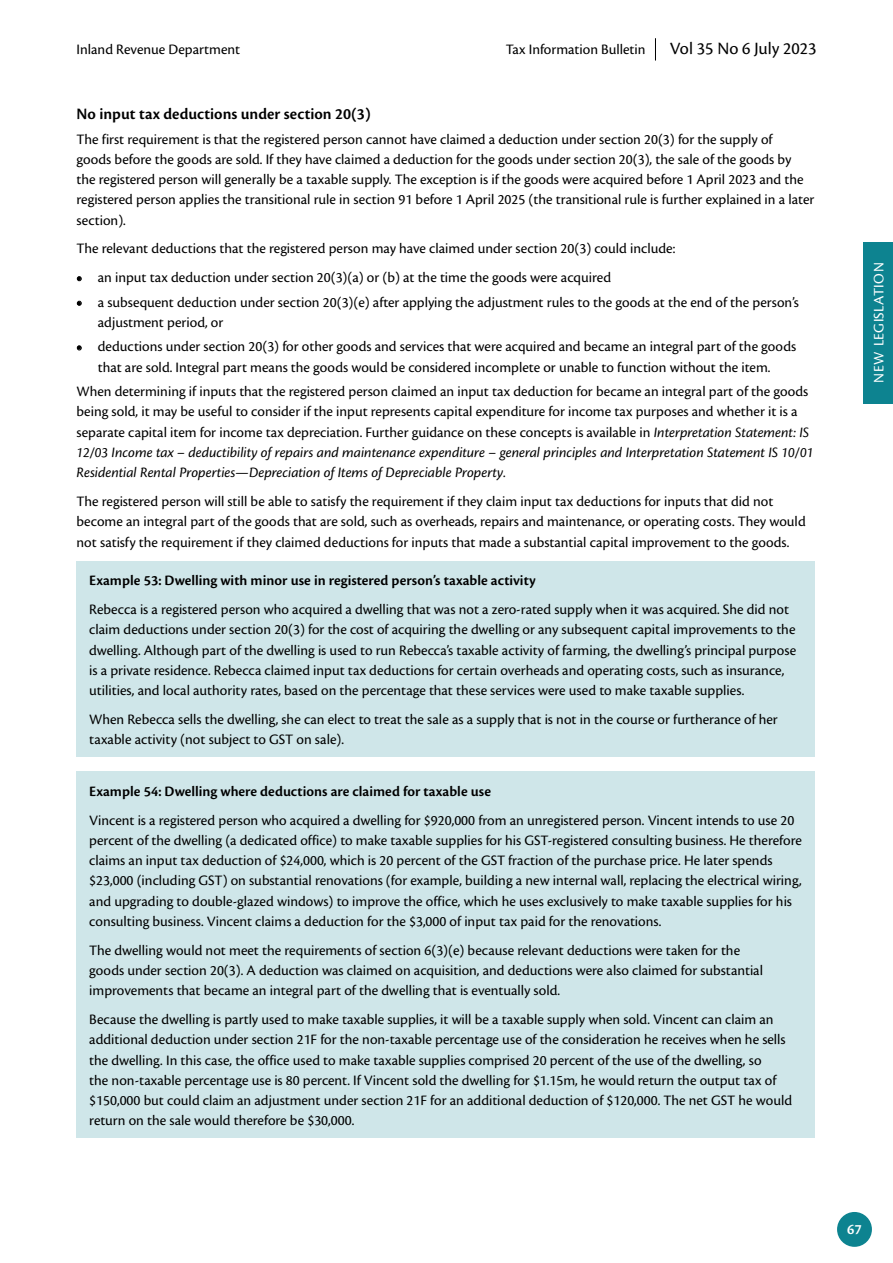
<style>
.page{position:relative;width:893px;height:1263px;background:#fff}
.page>*{position:absolute;margin:0;border:0;box-sizing:border-box;transform-origin:0 0}
.t1{font:18px "Cronos Pro";color:#000}
.t2{font:600 16.5px "Cronos Pro";color:#000}
.t3{font:15px/20.2px "Cronos Pro";color:#000}
.t4{font:600 15px "Cronos Pro";color:#000}
.t5{font:15px "Cronos Pro";letter-spacing:.025em;color:#fff}
.t6{font:600 15px "Cronos Pro";color:#fff}
.s1{font-weight:700}
.s2{font-style:italic}
</style>
<div class="page">
<div style="left:863px;top:242px;width:30px;height:162px;background:#0d8390"></div>
<div style="left:77px;top:561px;width:738px;height:196px;background:#cfe6e9"></div>
<div style="left:77px;top:771px;width:738px;height:367px;background:#cfe6e9"></div>
<svg style="left:655px;top:38px;width:1px;height:23px"></svg>
<div style="left:837px;top:1212px;width:35px;height:35px;background:#0d8390;border-radius:50%"></div>
<p class="t3" style="left:77px;top:39px;width:165px">Inland Revenue Department</p>
<p class="t1" style="left:670px;top:38px;width:148px">Vol 35 No 6 July 2023</p>
<p class="t3" style="left:506px;top:39px;width:141px">Tax Information Bulletin</p>
<p class="t2" style="left:77px;top:105px;width:296px">No input tax deductions under section 20(3)</p>
<p class="t3" style="left:77px;top:129px;width:739px">The first requirement is that the registered person cannot have claimed a deduction under section 20(3) for the supply of<br>goods before the goods are sold. If they have claimed a deduction for the goods under section 20(3), the sale of the goods by<br>the registered person will generally be a taxable supply. The exception is if the goods were acquired before 1 April 2023 and the registered person applies the transitional rule in section 91 before 1 April 2025 (the transitional rule is further explained in a later section).</p>
<p class="t3" style="left:77px;top:239px;width:600px">The relevant deductions that the registered person may have claimed under section 20(3) could include:</p>
<p class="t3" style="left:77px;top:267px;width:536px"><span class="s1">•</span> an input tax deduction under section 20(3)(a) or (b) at the time the goods were acquired</p>
<p class="t3" style="left:98px;top:292px;width:703px;text-indent:-21px"><span class="s1">•</span> a subsequent deduction under section 20(3)(e) after applying the adjustment rules to the goods at the end of the person’s adjustment period, or</p>
<p class="t3" style="left:77px;top:337px;width:721px;text-align:center"><span class="s1">•</span> deductions under section 20(3) for other goods and services that were acquired and became an integral part of the goods that are sold. Integral part means the goods would be considered incomplete or unable to function without the item.</p>
<p class="t3" style="left:77px;top:381px;width:738px">When determining if inputs that the registered person claimed an input tax deduction for became an integral part of the goods being sold, it may be useful to consider if the input represents capital expenditure for income tax purposes and whether it is a separate capital item for income tax depreciation. Further guidance on these concepts is available in <span class="s2">Interpretation Statement: IS 12/03 Income tax – deductibility of repairs and maintenance expenditure – general principles and Interpretation Statement IS 10/01<br>Residential Rental Properties—Depreciation of Items of Depreciable Property.</span></p>
<p class="t3" style="left:77px;top:491px;width:731px">The registered person will still be able to satisfy the requirement if they claim input tax deductions for inputs that did not become an integral part of the goods that are sold, such as overheads, repairs and maintenance, or operating costs. They would not satisfy the requirement if they claimed deductions for inputs that made a substantial capital improvement to the goods.</p>
<p class="t4" style="left:89px;top:572px;width:448px">Example 53: Dwelling with minor use in registered person’s taxable activity</p>
<p class="t3" style="left:89px;top:599px;width:708px">Rebecca is a registered person who acquired a dwelling that was not a zero-rated supply when it was acquired. She did not claim deductions under section 20(3) for the cost of acquiring the dwelling or any subsequent capital improvements to the dwelling. Although part of the dwelling is used to run Rebecca’s taxable activity of farming, the dwelling’s principal purpose is a private residence. Rebecca claimed input tax deductions for certain overheads and operating costs, such as insurance, utilities, and local authority rates, based on the percentage that these services were used to make taxable supplies.</p>
<p class="t3" style="left:89px;top:709px;width:690px">When Rebecca sells the dwelling, she can elect to treat the sale as a supply that is not in the course or furtherance of her taxable activity (not subject to GST on sale).</p>
<p class="t4" style="left:89px;top:783px;width:403px">Example 54: Dwelling where deductions are claimed for taxable use</p>
<p class="t3" style="left:89px;top:810px;width:714px">Vincent is a registered person who acquired a dwelling for $920,000 from an unregistered person. Vincent intends to use 20 percent of the dwelling (a dedicated office) to make taxable supplies for his GST-registered consulting business. He therefore claims an input tax deduction of $24,000, which is 20 percent of the GST fraction of the purchase price. He later spends $23,000 (including GST) on substantial renovations (for example, building a new internal wall, replacing the electrical wiring, and upgrading to double-glazed windows) to improve the office, which he uses exclusively to make taxable supplies for his consulting business. Vincent claims a deduction for the $3,000 of input tax paid for the renovations.</p>
<p class="t3" style="left:89px;top:940px;width:675px">The dwelling would not meet the requirements of section 6(3)(e) because relevant deductions were taken for the goods under section 20(3). A deduction was claimed on acquisition, and deductions were also claimed for substantial improvements that became an integral part of the dwelling that is eventually sold.</p>
<p class="t3" style="left:89px;top:1009px;width:704px">Because the dwelling is partly used to make taxable supplies, it will be a taxable supply when sold. Vincent can claim an additional deduction under section 21F for the non-taxable percentage use of the consideration he receives when he sells the dwelling. In this case, the office used to make taxable supplies comprised 20 percent of the use of the dwelling, so<br>the non-taxable percentage use is 80 percent. If Vincent sold the dwelling for $1.15m, he would return the output tax of $150,000 but could claim an adjustment under section 21F for an additional deduction of $120,000. The net GST he would return on the sale would therefore be $30,000.</p>
<p class="t5" style="left:870px;top:383px;width:122px;rotate:-90deg">NEW LEGISLATION</p>
<p class="t6" style="left:847px;top:1220px;width:16px">67</p>
</div>
